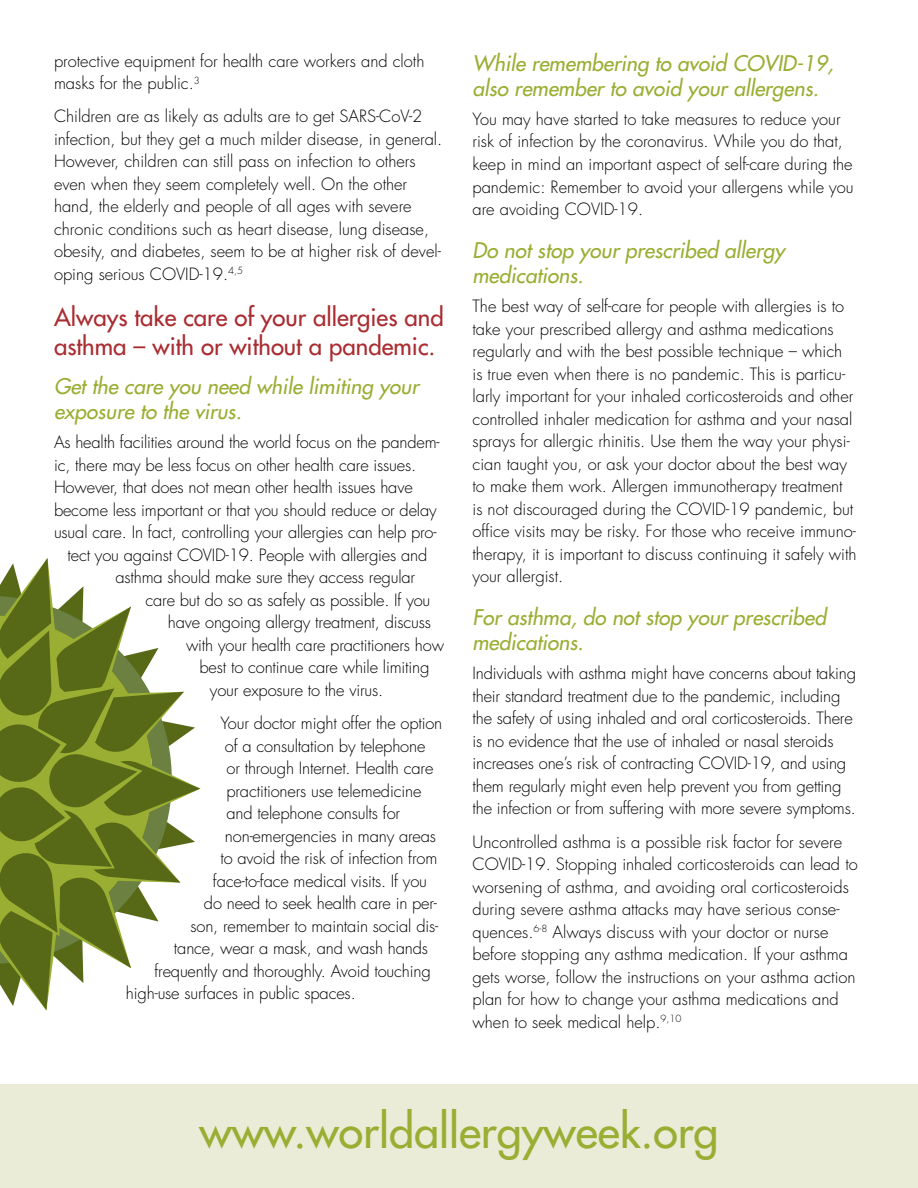
<style>
.page{position:relative;width:918px;height:1188px;background:#fff}
.page>*{position:absolute;margin:0;border:0;box-sizing:border-box;transform-origin:0 0}
.t1{font:45px "Futura";color:#99ae32}
.t2{font:24px/28.8px "Futura";color:#a92c31}
.t3{font:italic 21px/25.2px "Futura";color:#99ae32}
.t4{font:300 16.5px/22.5px "Futura";color:#000}
</style>
<div class="page">
<svg style="left:0;top:558px;width:201px;height:453px"></svg>
<div style="left:0;top:1084px;width:917px;height:104px;background:#eaecd7"></div>
<p class="t4" style="left:54px;top:50px;width:372px">protective equipment for health care workers and cloth masks for the public.<sup>3</sup></p>
<p class="t4" style="left:54px;top:106px;width:390px">Children are as likely as adults are to get SARS-CoV-2 infection, but they get a much milder disease, in general.<br>However, children can still pass on infection to others even when they seem completely well. On the other hand, the elderly and people of all ages with severe chronic conditions such as heart disease, lung disease, obesity, and diabetes, seem to be at higher risk of devel&shy;oping serious COVID-19.<sup>4,5</sup></p>
<h2 class="t2" style="left:54px;top:303px;width:391px">Always take care of your allergies and asthma – with or without a pandemic.</h2>
<p class="t3" style="left:54px;top:374px;width:366px">Get the care you need while limiting your exposure to the virus.</p>
<p class="t4" style="left:54px;top:431px;width:387px">As health facilities around the world focus on the pandem-</p>
<p class="t4" style="left:54px;top:454px;width:364px">ic, there may be less focus on other health care issues.</p>
<p class="t4" style="left:54px;top:476px;width:360px">However, that does not mean other health issues have</p>
<p class="t4" style="left:54px;top:499px;width:384px">become less important or that you should reduce or delay</p>
<p class="t4" style="left:54px;top:521px;width:384px">usual care. In fact, controlling your allergies can help pro-</p>
<p class="t4" style="left:67px;top:544px;width:361px">tect you against COVID-19. People with allergies and</p>
<p class="t4" style="left:115px;top:566px;width:301px">asthma should make sure they access regular</p>
<p class="t4" style="left:145px;top:589px;width:286px">care but do so as safely as possible. If you</p>
<p class="t4" style="left:168px;top:611px;width:265px">have ongoing allergy treatment, discuss</p>
<p class="t4" style="left:186px;top:634px;width:260px">with your health care practitioners how</p>
<p class="t4" style="left:199px;top:656px;width:232px">best to continue care while limiting</p>
<p class="t4" style="left:210px;top:679px;width:175px">your exposure to the virus.</p>
<p class="t4" style="left:220px;top:712px;width:223px">Your doctor might offer the option</p>
<p class="t4" style="left:225px;top:735px;width:202px">of a consultation by telephone</p>
<p class="t4" style="left:226px;top:757px;width:208px">or through Internet. Health care</p>
<p class="t4" style="left:226px;top:780px;width:196px">practitioners use telemedicine</p>
<p class="t4" style="left:226px;top:802px;width:175px">and telephone consults for</p>
<p class="t4" style="left:225px;top:825px;width:213px">non-emergencies in many areas</p>
<p class="t4" style="left:220px;top:847px;width:218px">to avoid the risk of infection from</p>
<p class="t4" style="left:213px;top:870px;width:216px">face-to-face medical visits. If you</p>
<p class="t4" style="left:204px;top:892px;width:235px">do need to seek health care in per-</p>
<p class="t4" style="left:190px;top:915px;width:249px">son, remember to maintain social dis-</p>
<p class="t4" style="left:174px;top:937px;width:256px">tance, wear a mask, and wash hands</p>
<p class="t4" style="left:154px;top:960px;width:278px">frequently and thoroughly. Avoid touching</p>
<p class="t4" style="left:126px;top:982px;width:231px">high-use surfaces in public spaces.</p>
<p class="t3" style="left:472px;top:50px;width:363px">While remembering to avoid COVID-19, also remember to avoid your allergens.</p>
<p class="t4" style="left:472px;top:108px;width:383px">You may have started to take measures to reduce your risk of infection by the coronavirus. While you do that, keep in mind an important aspect of self-care during the pandemic: Remember to avoid your allergens while you are avoiding COVID-19.</p>
<p class="t3" style="left:472px;top:238px;width:314px">Do not stop your prescribed allergy medications.</p>
<p class="t4" style="left:472px;top:295px;width:386px">The best way of self-care for people with allergies is to take your prescribed allergy and asthma medications regularly and with the best possible technique – which<br>is true even when there is no pandemic. This is particu&shy;larly important for your inhaled corticosteroids and other controlled inhaler medication for asthma and your nasal sprays for allergic rhinitis. Use them the way your physi&shy;cian taught you, or ask your doctor about the best way to make them work. Allergen immunotherapy treatment is not discouraged during the COVID-19 pandemic, but office visits may be risky. For those who receive immuno&shy;therapy, it is important to discuss continuing it safely with your allergist.</p>
<p class="t3" style="left:472px;top:605px;width:355px">For asthma, do not stop your prescribed medications.</p>
<p class="t4" style="left:472px;top:663px;width:385px">Individuals with asthma might have concerns about taking their standard treatment due to the pandemic, including the safety of using inhaled and oral corticosteroids. There is no evidence that the use of inhaled or nasal steroids increases one’s risk of contracting COVID-19, and using them regularly might even help prevent you from getting the infection or from suffering with more severe symptoms.</p>
<p class="t4" style="left:472px;top:831px;width:387px">Uncontrolled asthma is a possible risk factor for severe COVID-19. Stopping inhaled corticosteroids can lead to worsening of asthma, and avoiding oral corticosteroids during severe asthma attacks may have serious conse&shy;quences.<sup>6-8</sup> Always discuss with your doctor or nurse before stopping any asthma medication. If your asthma gets worse, follow the instructions on your asthma action plan for how to change your asthma medications and when to seek medical help.<sup>9,10</sup></p>
<h1 class="t1" style="left:199px;top:1103px;width:521px">www.worldallergyweek.org</h1>
</div>
